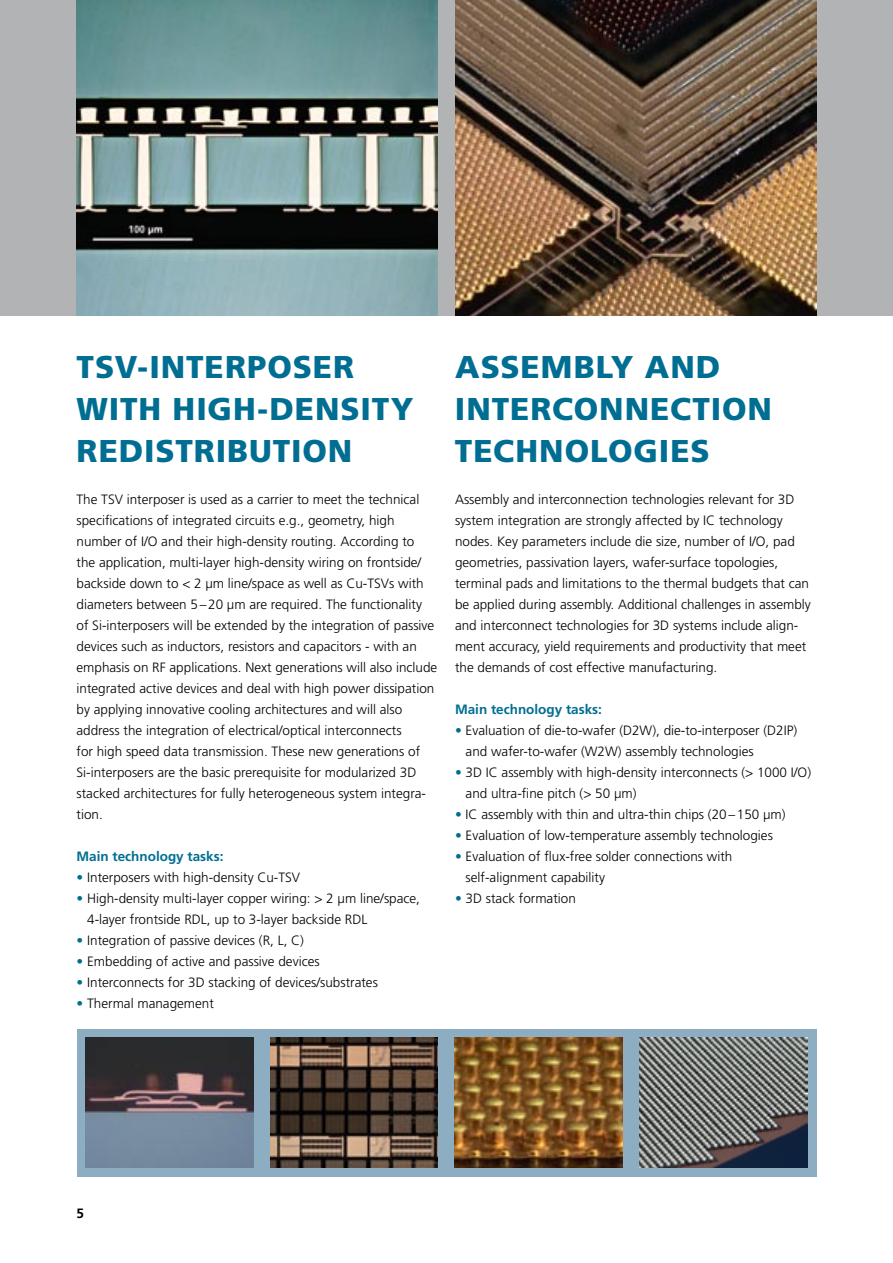
<style>
.page{position:relative;width:893px;height:1263px;background:#fff}
.page>*{position:absolute;margin:0;border:0;box-sizing:border-box;transform-origin:0 0}
.t1{font:900 31.5px/42px "Frutiger LT Std";letter-spacing:.03em;color:#006e92}
.t2{font:300 13.5px/21px "Frutiger LT Std";color:#000}
.t3{font:700 13.5px "Frutiger LT Std";color:#006e92}
.t4{font:700 13.5px "Frutiger LT Std";color:#000}
.s1{font-weight:700;color:#006e92}
</style>
<div class="page">
<div style="left:0;top:0;width:893px;height:315px;background:#b1b3b4"></div>
<img style="left:77px;top:0;width:361px;height:315px">
<img style="left:455px;top:0;width:361px;height:315px">
<div style="left:77px;top:1029px;width:739px;height:147px;background:#8daec2"></div>
<img style="left:85px;top:1038px;width:168px;height:130px">
<img style="left:270px;top:1038px;width:168px;height:130px">
<img style="left:455px;top:1038px;width:168px;height:130px">
<img style="left:640px;top:1038px;width:168px;height:130px">
<h1 class="t1" style="left:77px;top:346px;width:339px">TSV-INTERPOSER<br>WITH HIGH-DENSITY<br>REDISTRIBUTION</h1>
<p class="t2" style="left:77px;top:489px;width:362px">The TSV interposer is used as a carrier to meet the technical specifications of integrated circuits e.g., geometry, high number of I/O and their high-density routing. According to<br>the application, multi-layer high-density wiring on frontside/ backside down to &lt; 2 μm line/space as well as Cu-TSVs with diameters between 5–20 μm are required. The functionality of Si-interposers will be extended by the integration of passive devices such as inductors, resistors and capacitors - with an emphasis on RF applications. Next generations will also include integrated active devices and deal with high power dissipation by applying innovative cooling architectures and will also address the integration of electrical/optical interconnects<br>for high speed data transmission. These new generations of Si-interposers are the basic prerequisite for modularized 3D stacked architectures for fully heterogeneous system integra&shy;tion.</p>
<p class="t3" style="left:77px;top:848px;width:149px">Main technology tasks:</p>
<p class="t2" style="left:77px;top:867px;width:225px"><span class="s1">•</span> Interposers with high-density Cu-TSV</p>
<p class="t2" style="left:87px;top:888px;width:334px;text-indent:-11px"><span class="s1">•</span> High-density multi-layer copper wiring: &gt; 2 µm line/space,<br>4-layer frontside RDL, up to 3-layer backside RDL</p>
<p class="t2" style="left:77px;top:930px;width:229px"><span class="s1">•</span> Integration of passive devices (R, L, C)</p>
<p class="t2" style="left:77px;top:951px;width:245px"><span class="s1">•</span> Embedding of active and passive devices</p>
<p class="t2" style="left:77px;top:972px;width:303px"><span class="s1">•</span> Interconnects for 3D stacking of devices/substrates</p>
<p class="t2" style="left:77px;top:993px;width:139px"><span class="s1">•</span> Thermal management</p>
<h1 class="t1" style="left:455px;top:346px;width:22px">ASS</h1>
<h1 class="t1" style="left:455px;top:346px;width:319px;text-indent:66px">EMBLY AND<br>INTERCONNECTION<br>TECHNOLOGIES</h1>
<p class="t2" style="left:455px;top:489px;width:357px">Assembly and interconnection technologies relevant for 3D system integration are strongly affected by IC technology nodes. Key parameters include die size, number of I/O, pad geometries, passivation layers, wafer-surface topologies, terminal pads and limitations to the thermal budgets that can be applied during assembly. Additional challenges in assembly and interconnect technologies for 3D systems include align&shy;ment accuracy, yield requirements and productivity that meet the demands of cost effective manufacturing.</p>
<p class="t3" style="left:455px;top:701px;width:149px">Main technology tasks:</p>
<p class="t2" style="left:466px;top:720px;width:333px;text-indent:-11px"><span class="s1">•</span> Evaluation of die-to-wafer (D2W), die-to-interposer (D2IP) and wafer-to-wafer (W2W) assembly technologies</p>
<p class="t2" style="left:466px;top:762px;width:347px;text-indent:-11px"><span class="s1">•</span> 3D IC assembly with high-density interconnects (&gt; 1000 I/O) and ultra-fine pitch (&gt; 50 μm)</p>
<p class="t2" style="left:455px;top:804px;width:332px"><span class="s1">•</span> IC assembly with thin and ultra-thin chips (20–150 μm)</p>
<p class="t2" style="left:455px;top:825px;width:319px"><span class="s1">•</span> Evaluation of low-temperature assembly technologies</p>
<p class="t2" style="left:466px;top:846px;width:268px;text-indent:-11px"><span class="s1">•</span> Evaluation of flux-free solder connections with self-alignment capability</p>
<p class="t2" style="left:455px;top:888px;width:122px"><span class="s1">•</span> 3D stack formation</p>
<p class="t4" style="left:77px;top:1206px;width:9px">5</p>
</div>
